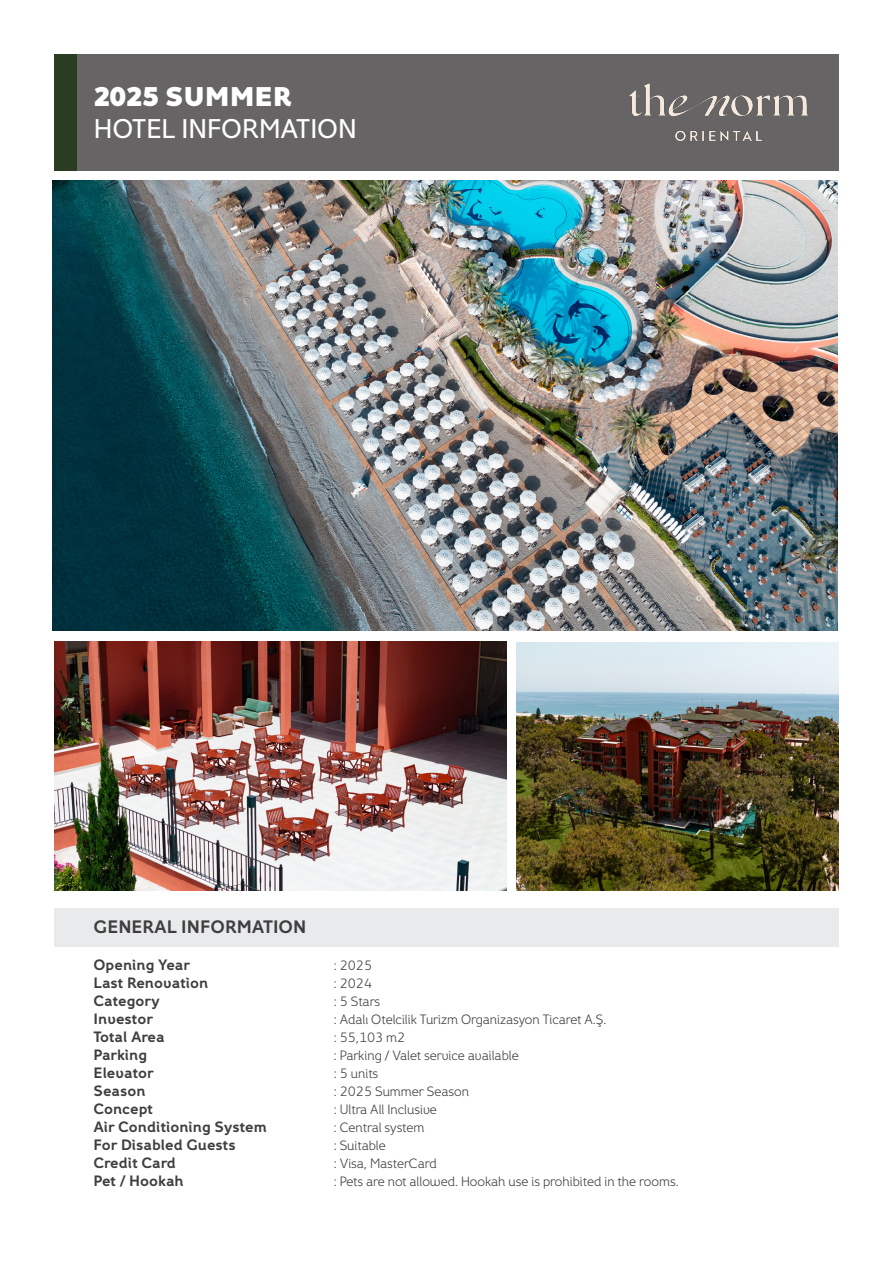
<style>
.page{position:relative;width:893px;height:1263px;background:#fff}
.page>*{position:absolute;margin:0;border:0;box-sizing:border-box;transform-origin:0 0}
.t1{font:27px "Fox Grotesque Pro";color:#fff}
.t2{font:800 27px "Fox Grotesque Pro";color:#fff}
.t3{font:700 18px "Fox Grotesque Pro";color:#3e3e3f}
.t4{font:700 15px "Fox Grotesque Pro";color:#3e3e3f}
.t5{font:700 15px "Fox Grotesque Pro";letter-spacing:-.02em;color:#3e3e3f}
.t6{font:13.5px "Fox Grotesque Pro Lt";color:#413f41}
</style>
<div class="page">
<div style="left:54px;top:908px;width:785px;height:38px;background:#e9eaeb"></div>
<div style="left:77px;top:54px;width:762px;height:116px;background:#666465"></div>
<div style="left:54px;top:54px;width:23px;height:116px;background:#2a3c21"></div>
<img style="left:52px;top:180px;width:785px;height:451px">
<img style="left:54px;top:642px;width:452px;height:248px">
<img style="left:517px;top:642px;width:322px;height:248px">
<img style="left:629px;top:83px;width:179px;height:58px">
<p class="t2" style="left:94px;top:79px;width:200px">2025 SUMMER</p>
<p class="t1" style="left:94px;top:112px;width:265px">HOTEL INFORMATION</p>
<p class="t3" style="left:94px;top:916px;width:214px">GENERAL INFORMATION</p>
<p class="t4" style="left:94px;top:955px;width:98px">Opening Year</p>
<p class="t4" style="left:94px;top:973px;width:116px">Last Renovation</p>
<p class="t4" style="left:94px;top:991px;width:68px">Category</p>
<p class="t4" style="left:94px;top:1009px;width:61px">Investor</p>
<p class="t5" style="left:94px;top:1027px;width:73px">Total Area</p>
<p class="t4" style="left:94px;top:1045px;width:55px">Parking</p>
<p class="t4" style="left:94px;top:1063px;width:62px">Elevator</p>
<p class="t4" style="left:94px;top:1081px;width:54px">Season</p>
<p class="t4" style="left:94px;top:1099px;width:61px">Concept</p>
<p class="t4" style="left:94px;top:1117px;width:175px">Air Conditioning System</p>
<p class="t4" style="left:94px;top:1135px;width:144px">For Disabled Guests</p>
<p class="t4" style="left:94px;top:1153px;width:84px">Credit Card</p>
<p class="t4" style="left:94px;top:1171px;width:92px">Pet / Hookah</p>
<p class="t6" style="left:334px;top:957px;width:40px">: 2025</p>
<p class="t6" style="left:334px;top:975px;width:40px">: 2024</p>
<p class="t6" style="left:334px;top:993px;width:48px">: 5 Stars</p>
<p class="t6" style="left:334px;top:1011px;width:274px">: Adalı Otelcilik Turizm Organizasyon Ticaret A.Ş.</p>
<p class="t6" style="left:334px;top:1029px;width:73px">: 55,103 m2</p>
<p class="t6" style="left:334px;top:1047px;width:186px">: Parking / Valet service available</p>
<p class="t6" style="left:334px;top:1065px;width:46px">: 5 units</p>
<p class="t6" style="left:334px;top:1083px;width:137px">: 2025 Summer Season</p>
<p class="t6" style="left:334px;top:1101px;width:105px">: Ultra All Inclusive</p>
<p class="t6" style="left:334px;top:1119px;width:92px">: Central system</p>
<p class="t6" style="left:334px;top:1137px;width:54px">: Suitable</p>
<p class="t6" style="left:334px;top:1155px;width:104px">: Visa, MasterCard</p>
<p class="t6" style="left:334px;top:1173px;width:346px">: Pets are not allowed. Hookah use is prohibited in the rooms.</p>
</div>
